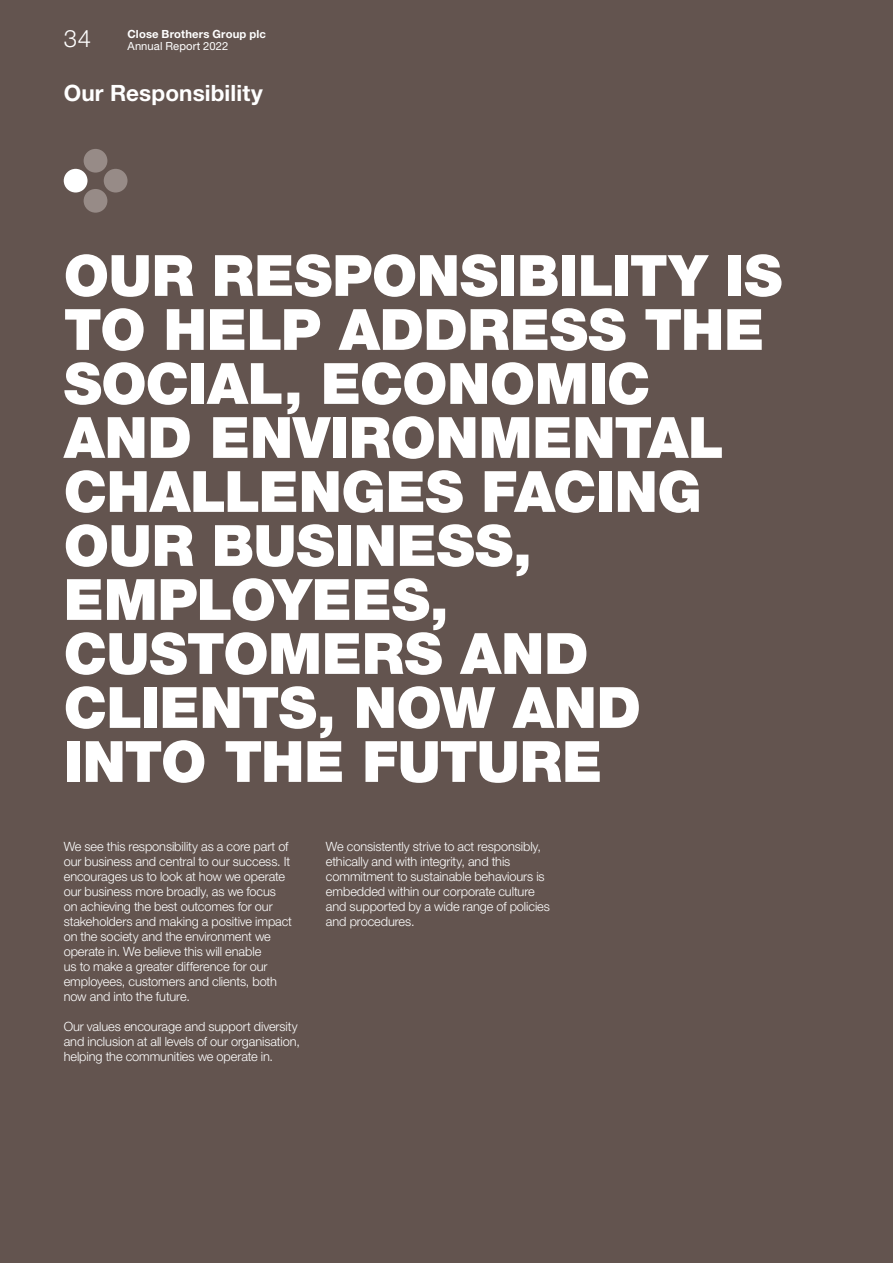
<style>
.page{position:relative;width:893px;height:1263px;background:#63544f}
.page>*{position:absolute;margin:0;border:0;box-sizing:border-box;transform-origin:0 0}
.t1{font:900 57px/54px "Helvetica Neue LT Std";letter-spacing:-.005em;color:#fff}
.t2{font:300 24px "Helvetica Neue LT Std";color:#fff}
.t3{font:700 22.5px "Helvetica Neue LT Std";letter-spacing:.005em;color:#fff}
.t4{font:300 12.75px/15px "Helvetica Neue LT Std";letter-spacing:-.005em;color:#fff}
.t5{font:700 11.25px "Helvetica Neue LT Std";letter-spacing:.015em;color:#fff}
.t6{font:11.25px "Helvetica Neue LT Std";letter-spacing:.005em;color:#fff}
</style>
<div class="page">
<div style="left:64px;top:169px;width:24px;height:24px;background:#fff;border-radius:50%"></div>
<div style="left:104px;top:169px;width:24px;height:24px;background:#978b87;border-radius:50%"></div>
<div style="left:84px;top:149px;width:23px;height:24px;background:#978b87;border-radius:50%"></div>
<div style="left:84px;top:189px;width:23px;height:24px;background:#978b87;border-radius:50%"></div>
<h2 class="t2" style="left:64px;top:30px;width:29px">34</h2>
<p class="t5" style="left:128px;top:30px;width:140px">Close Brothers Group plc</p>
<p class="t6" style="left:128px;top:42px;width:102px">Annual Report 2022</p>
<h3 class="t3" style="left:64px;top:85px;width:200px">Our Responsibility</h3>
<h1 class="t1" style="left:64px;top:249px;width:720px">OUR RESPONSIBILITY IS<br>TO HELP ADDRESS THE<br>SOCIAL, ECONOMIC<br>AND ENVIRONMENTAL<br>CHALLENGES FACING<br>OUR BUSINESS,<br>EMPLOYEES,<br>CUSTOMERS AND<br>CLIENTS, NOW AND<br>INTO THE FUTURE</h1>
<p class="t4" style="left:64px;top:840px;width:230px">We see this responsibility as a core part of our business and central to our success. It encourages us to look at how we operate our business more broadly, as we focus on achieving the best outcomes for our stakeholders and making a positive impact on the society and the environment we operate in. We believe this will enable<br>us to make a greater difference for our employees, customers and clients, both now and into the future.</p>
<p class="t4" style="left:64px;top:1020px;width:238px">Our values encourage and support diversity and inclusion at all levels of our organisation, helping the communities we operate in.</p>
<p class="t4" style="left:326px;top:840px;width:226px">We consistently strive to act responsibly, ethically and with integrity, and this commitment to sustainable behaviours is embedded within our corporate culture and supported by a wide range of policies and procedures.</p>
</div>
